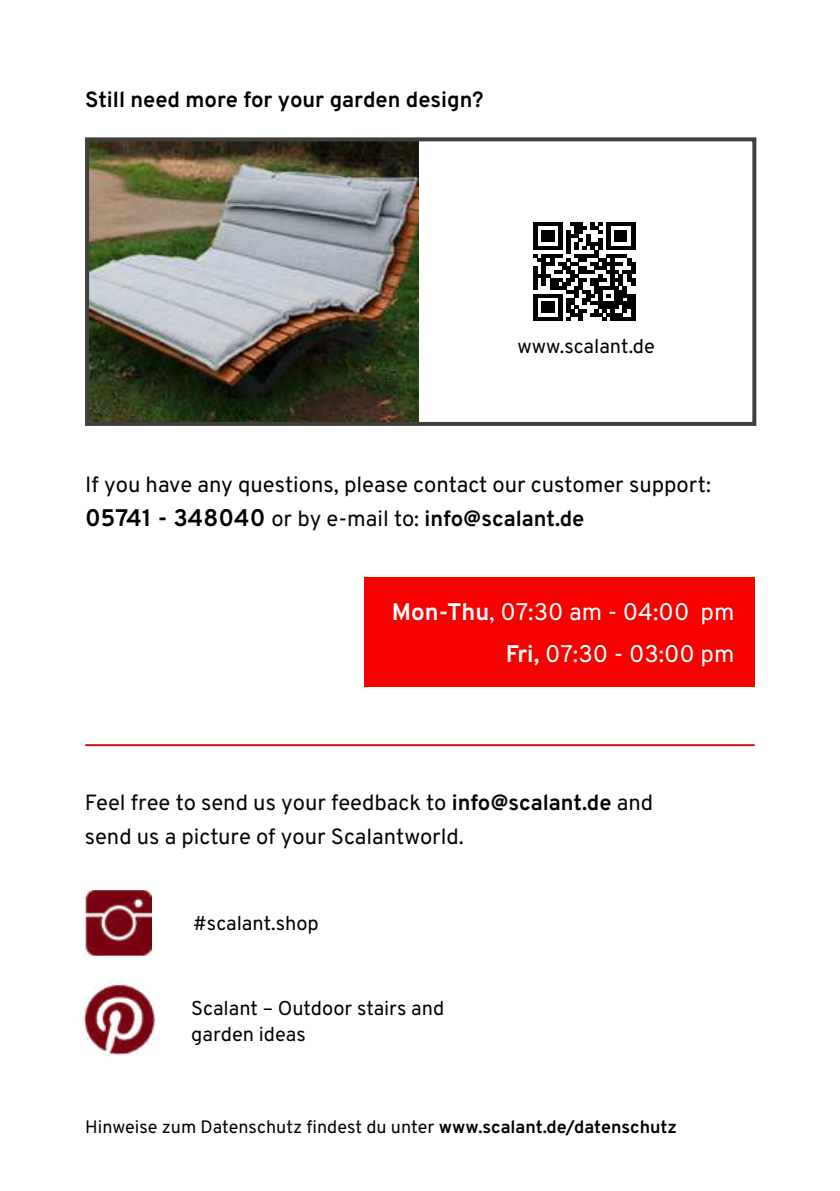
<style>
.page{position:relative;width:840px;height:1191px;background:#fff}
.page>*{position:absolute;margin:0;border:0;box-sizing:border-box;transform-origin:0 0}
.t1{font:24px/42px "Overpass";color:#fff;text-align:right}
.t2{font:22px/34px "Overpass";color:#000}
.t3{font:22px/34px "Overpass";color:#050400}
.t4{font:700 22px "Overpass";color:#000}
.t5{font:20px/26px "Overpass";color:#000}
.t6{font:18px "Overpass";color:#000}
.s1{font-weight:700;font-size:24px}
.s2{color:#050400}
.s3{font-weight:700;color:#050400}
.s4{font-weight:700}
</style>
<div class="page">
<hr style="left:85px;top:744px;width:669px;height:2px;background:#cc1216">
<img style="left:85px;top:890px;width:66px;height:65px">
<img style="left:77px;top:977px;width:85px;height:85px;border-radius:42px">
<div style="left:364px;top:577px;width:390px;height:110px;background:#f60000"></div>
<svg style="left:533px;top:222px;width:101px;height:99px"></svg>
<img style="left:90px;top:142px;width:329px;height:279px">
<div style="left:85px;top:137px;width:671px;height:289px;border:4px solid #3f3f3b"></div>
<p class="t4" style="left:85px;top:91px;width:400px">Still need more for your garden design?</p>
<p class="t5" style="left:517px;top:333px;width:139px">www.scalant.de</p>
<p class="t2" style="left:85px;top:467px;width:627px">If you have any questions, please contact our customer support:<br><span class="s1">05741 - 348040</span> <span class="s2">or by e-mail to:</span> <span class="s3">info@scalant.de</span></p>
<p class="t1" style="left:391px;top:591px;width:344px"><span class="s4">Mon-Thu</span>, 07:30 am - 04:00 pm<br><span class="s4">Fri,</span> 07:30 - 03:00 pm</p>
<p class="t3" style="left:85px;top:785px;width:569px">Feel free to send us your feedback to <span class="s4">info@scalant.de</span> and send us a picture of your Scalantworld.</p>
<p class="t5" style="left:193px;top:910px;width:127px">#scalant.shop</p>
<p class="t5" style="left:191px;top:994px;width:254px">Scalant – Outdoor stairs and garden ideas</p>
<p class="t6" style="left:85px;top:1116px;width:593px">Hinweise zum Datenschutz findest du unter <span class="s4">www.scalant.de/datenschutz</span></p>
</div>
